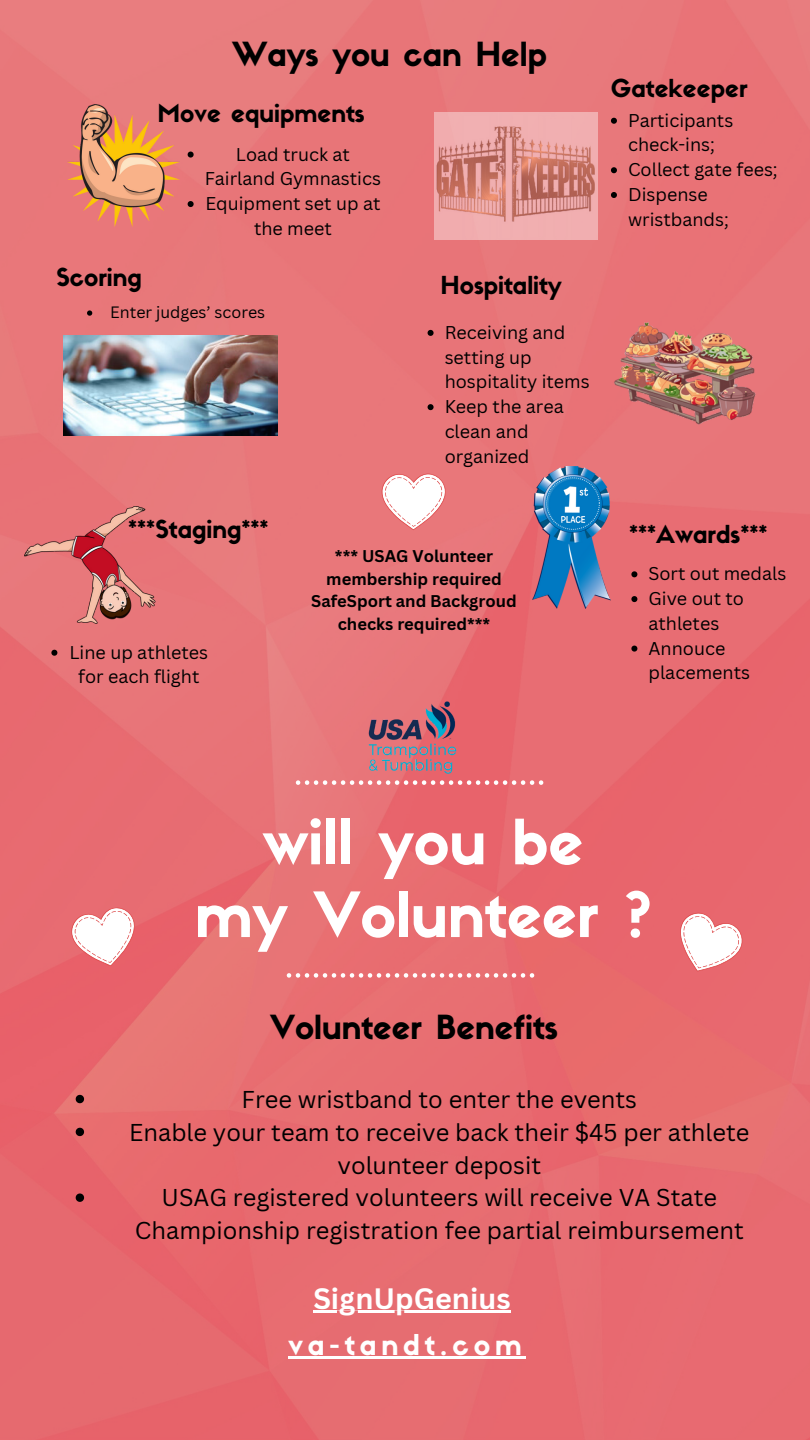
<style>
.page{position:relative;width:810px;height:1440px;background:#fff}
.page>*{position:absolute;margin:0;border:0;box-sizing:border-box;transform-origin:0 0}
.t1{font:61.3px "Sifonn Basic";color:#fff}
.t2{font:32.6px "Sifonn Basic";color:#000}
.t3{font:700 28.7px "Canva Sans";color:#fff}
.t4{font:28.2px "Sifonn Basic";letter-spacing:.17em;color:#fff}
.t5{font:24.4px "Sifonn Basic";color:#000}
.t6{font:23.7px/32.9px "Canva Sans";color:#000;text-align:center}
.t7{font:18px/24.8px "Canva Sans";color:#000}
.t8{font:700 16.5px/22.5px "Canva Sans";color:#000;text-align:center}
.t9{font:16px "Canva Sans";color:#000}
</style>
<div class="page">
<img style="left:0;top:0;width:810px;height:1440px">
<svg style="left:287px;top:973px;width:247px;height:5px"></svg>
<svg style="left:296px;top:780px;width:247px;height:5px"></svg>
<img style="left:68px;top:105px;width:112px;height:122px">
<img style="left:434px;top:113px;width:163px;height:126px">
<img style="left:64px;top:335px;width:213px;height:101px">
<img style="left:25px;top:506px;width:131px;height:117px">
<img style="left:532px;top:467px;width:79px;height:142px">
<img style="left:606px;top:294px;width:161px;height:161px">
<svg style="left:67px;top:903px;width:81px;height:70px"></svg>
<svg style="left:667px;top:907px;width:86px;height:78px"></svg>
<svg style="left:381px;top:474px;width:70px;height:56px"></svg>
<img style="left:354px;top:700px;width:116px;height:77px">
<hr style="left:288px;top:1356px;width:238px;height:3px;background:#fff">
<svg style="left:188px;top:152px;width:6px;height:6px"></svg>
<svg style="left:188px;top:201px;width:6px;height:6px"></svg>
<svg style="left:611px;top:118px;width:6px;height:6px"></svg>
<svg style="left:611px;top:167px;width:6px;height:6px"></svg>
<svg style="left:611px;top:192px;width:6px;height:6px"></svg>
<svg style="left:51px;top:650px;width:6px;height:6px"></svg>
<svg style="left:87px;top:310px;width:5px;height:6px"></svg>
<svg style="left:631px;top:571px;width:6px;height:6px"></svg>
<svg style="left:631px;top:596px;width:6px;height:6px"></svg>
<svg style="left:631px;top:646px;width:6px;height:6px"></svg>
<svg style="left:428px;top:330px;width:6px;height:6px"></svg>
<svg style="left:428px;top:404px;width:6px;height:6px"></svg>
<svg style="left:76px;top:1095px;width:8px;height:8px"></svg>
<svg style="left:76px;top:1128px;width:8px;height:8px"></svg>
<svg style="left:76px;top:1194px;width:8px;height:8px"></svg>
<hr style="left:313px;top:1311px;width:198px;height:2px;background:#fff">
<p class="t2" style="left:232px;top:41px;width:317px">Ways you can Help</p>
<p class="t5" style="left:56px;top:268px;width:87px">Scoring</p>
<p class="t5" style="left:158px;top:104px;width:209px">Move equipments</p>
<p class="t7" style="left:205px;top:141px;width:178px;text-align:center">Load truck at<br>Fairland Gymnastics</p>
<p class="t7" style="left:205px;top:191px;width:177px;text-align:center">Equipment set up at the meet</p>
<p class="t9" style="left:110px;top:301px;width:156px">Enter judges’ scores</p>
<p class="t5" style="left:440px;top:276px;width:123px">Hospitality</p>
<p class="t7" style="left:445px;top:320px;width:147px">Receiving and setting up hospitality items</p>
<p class="t7" style="left:445px;top:394px;width:121px">Keep the area clean and organized</p>
<p class="t5" style="left:611px;top:79px;width:138px">Gatekeeper</p>
<p class="t7" style="left:628px;top:107px;width:107px">Participants check-ins;</p>
<p class="t7" style="left:628px;top:157px;width:151px">Collect gate fees;</p>
<p class="t7" style="left:628px;top:182px;width:102px">Dispense wristbands;</p>
<p class="t5" style="left:128px;top:519px;width:142px">***Staging***</p>
<p class="t5" style="left:629px;top:525px;width:140px">***Awards***</p>
<p class="t7" style="left:649px;top:561px;width:139px">Sort out medals</p>
<p class="t7" style="left:649px;top:586px;width:97px">Give out to athletes</p>
<p class="t7" style="left:649px;top:635px;width:103px">Annouce placements</p>
<p class="t8" style="left:326px;top:545px;width:177px">*** USAG Volunteer membership required</p>
<p class="t8" style="left:311px;top:590px;width:207px">SafeSport and Backgroud checks required***</p>
<p class="t7" style="left:69px;top:639px;width:140px;text-align:center">Line up athletes for each flight</p>
<p class="t1" style="left:263px;top:818px;width:322px">will you be</p>
<p class="t1" style="left:195px;top:891px;width:458px">my Volunteer ?</p>
<p class="t2" style="left:270px;top:1015px;width:289px">Volunteer Benefits</p>
<p class="t6" style="left:242px;top:1082px;width:397px">Free wristband to enter the events</p>
<p class="t6" style="left:129px;top:1115px;width:622px">Enable your team to receive back their $45 per athlete volunteer deposit</p>
<p class="t6" style="left:135px;top:1181px;width:611px">USAG registered volunteers will receive VA State<br>Championship registration fee partial reimbursement</p>
<p class="t3" style="left:313px;top:1279px;width:199px">SignUpGenius</p>
<p class="t4" style="left:288px;top:1334px;width:235px">va-tandt.com</p>
</div>
